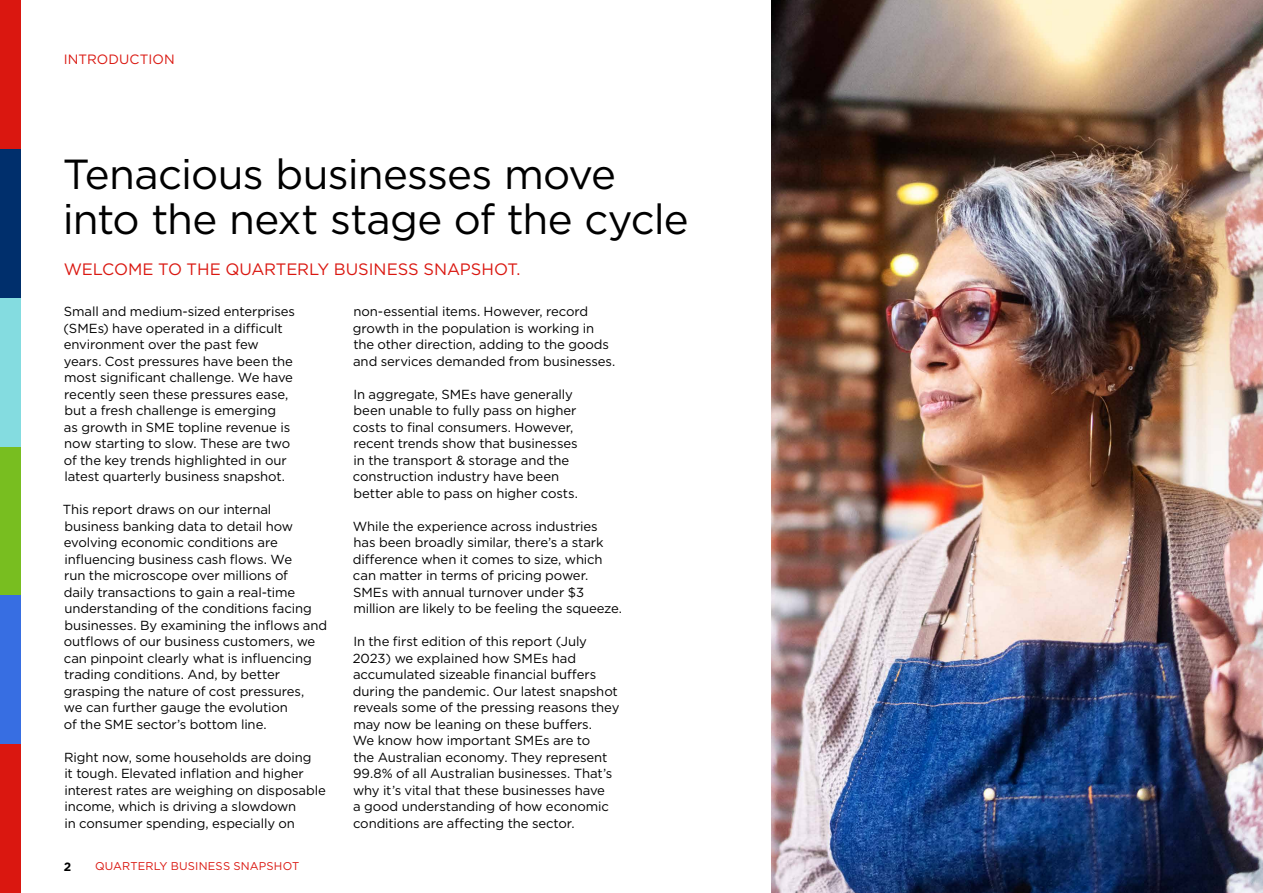
<style>
.page{position:relative;width:1263px;height:893px;background:#fff}
.page>*{position:absolute;margin:0;border:0;box-sizing:border-box;transform-origin:0 0}
.t1{font:42px/45px "Gotham";letter-spacing:-.02em;color:#000}
.t2{font:16.5px "Gotham";letter-spacing:-.005em;color:#da1710}
.t3{font:13.5px "Gotham";letter-spacing:.01em;color:#da1710}
.t4{font:13.2px/16.5px "Gotham";letter-spacing:-.01em;color:#000}
.t5{font:700 12px "Gotham";color:#000}
.t6{font:11.25px "Gotham";letter-spacing:.015em;color:#da1710}
</style>
<div class="page">
<div style="left:0;top:446px;width:21px;height:149px;background:#78be20"></div>
<div style="left:0;top:595px;width:21px;height:149px;background:#376ee2"></div>
<div style="left:0;top:744px;width:21px;height:149px;background:#da1710"></div>
<div style="left:0;top:149px;width:21px;height:149px;background:#002f6c"></div>
<div style="left:0;top:0;width:21px;height:149px;background:#da1710"></div>
<div style="left:0;top:298px;width:21px;height:148px;background:#84dce0"></div>
<img style="left:771px;top:0;width:492px;height:893px">
<p class="t3" style="left:64px;top:50px;width:113px">INTRODUCTION</p>
<h1 class="t1" style="left:63px;top:151px;width:628px">Tenacious businesses move into the next stage of the cycle</h1>
<p class="t2" style="left:64px;top:259px;width:458px">WELCOME TO THE QUARTERLY BUSINESS SNAPSHOT.</p>
<p class="t4" style="left:64px;top:303px;width:233px">Small and medium-sized enterprises (SMEs) have operated in a difficult environment over the past few years. Cost pressures have been the most significant challenge. We have recently seen these pressures ease, but a fresh challenge is emerging<br>as growth in SME topline revenue is now starting to slow. These are two of the key trends highlighted in our latest quarterly business snapshot.</p>
<p class="t4" style="left:63px;top:501px;width:266px">This report draws on our internal business banking data to detail how evolving economic conditions are influencing business cash flows. We<br>run the microscope over millions of<br>daily transactions to gain a real-time understanding of the conditions facing businesses. By examining the inflows and outflows of our business customers, we can pinpoint clearly what is influencing trading conditions. And, by better grasping the nature of cost pressures,<br>we can further gauge the evolution<br>of the SME sector’s bottom line.</p>
<p class="t4" style="left:64px;top:749px;width:263px">Right now, some households are doing<br>it tough. Elevated inflation and higher interest rates are weighing on disposable income, which is driving a slowdown<br>in consumer spending, especially on</p>
<p class="t5" style="left:64px;top:859px;width:9px">2</p>
<p class="t6" style="left:95px;top:859px;width:206px">QUARTERLY BUSINESS SNAPSHOT</p>
<p class="t4" style="left:353px;top:303px;width:264px">non-essential items. However, record growth in the population is working in the other direction, adding to the goods and services demanded from businesses.</p>
<p class="t4" style="left:353px;top:386px;width:226px">In aggregate, SMEs have generally been unable to fully pass on higher costs to final consumers. However, recent trends show that businesses in the transport &amp; storage and the construction industry have been better able to pass on higher costs.</p>
<p class="t4" style="left:353px;top:518px;width:271px">While the experience across industries has been broadly similar, there’s a stark difference when it comes to size, which can matter in terms of pricing power.<br>SMEs with annual turnover under $3 million are likely to be feeling the squeeze.</p>
<p class="t4" style="left:353px;top:633px;width:268px">In the first edition of this report (July 2023) we explained how SMEs had accumulated sizeable financial buffers during the pandemic. Our latest snapshot reveals some of the pressing reasons they may now be leaning on these buffers.<br>We know how important SMEs are to<br>the Australian economy. They represent 99.8% of all Australian businesses. That’s why it’s vital that these businesses have<br>a good understanding of how economic conditions are affecting the sector.</p>
</div>
